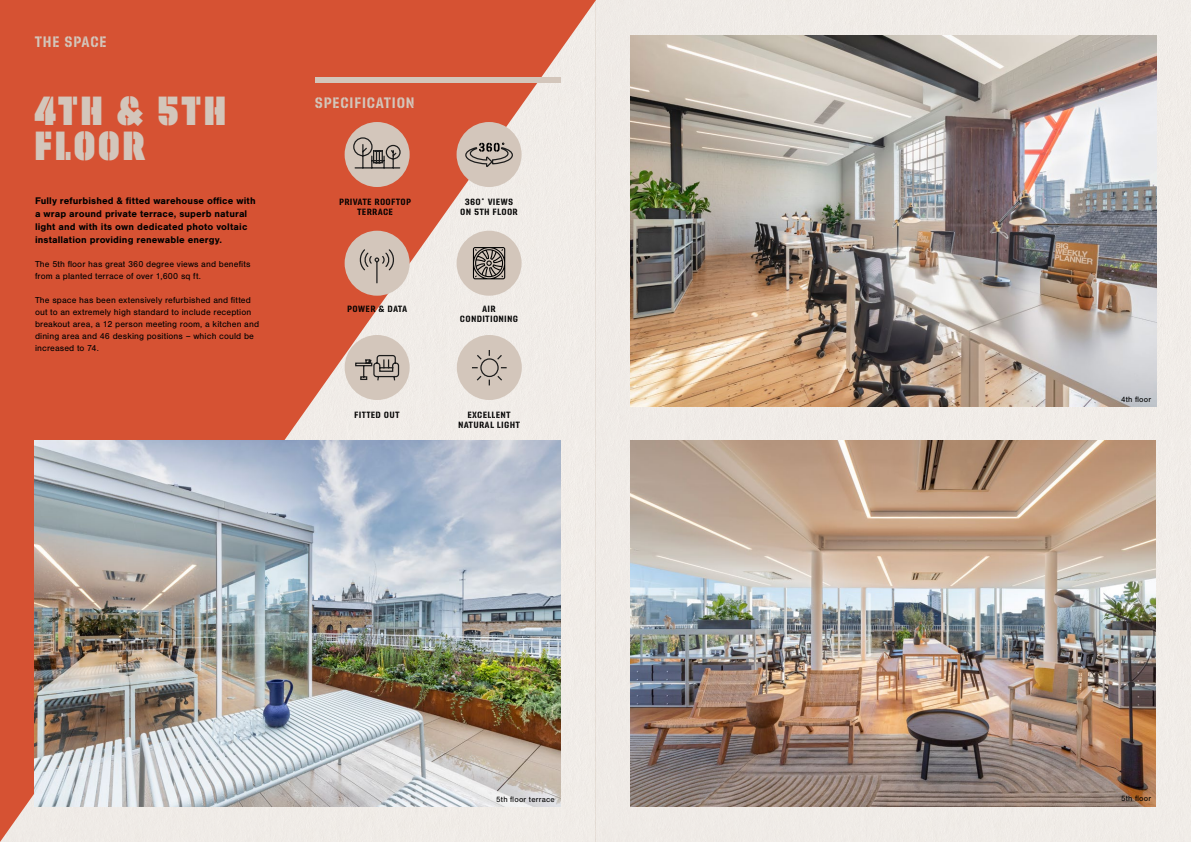
<style>
.page{position:relative;width:1191px;height:842px;background:#fff}
.page>*{position:absolute;margin:0;border:0;box-sizing:border-box;transform-origin:0 0}
.t1{font:40px/35px "Dezen Stencil 02 Condensed 5";letter-spacing:.1em;color:#d3c6bb}
.t2{font:15px "Dezen Stencil 02 Condensed 2";letter-spacing:.1em;color:#d3c6bb}
.t3{font:700 10px/13px "Nimbus San";letter-spacing:.01em;color:#000}
.t4{font:9px/12px "Nimbus San";letter-spacing:.015em;color:#000}
.t5{font:9px/10px "Dezen Stencil 02 Condensed 2";letter-spacing:.1em;color:#000;text-align:center}
.t6{font:8px "Nimbus San";letter-spacing:.025em;color:#000}
</style>
<div class="page">
<div style="left:595px;top:0;width:596px;height:842px;background:#f0ece7"></div>
<svg style="left:0;top:0;width:596px;height:842px;background:#dd826c"></svg>
<img style="left:630px;top:35px;width:526px;height:371px">
<img style="left:630px;top:441px;width:526px;height:366px">
<div style="left:315px;top:77px;width:245px;height:5px;background:#d3c6bb"></div>
<div style="left:456px;top:231px;width:65px;height:65px;background:#d3c6bb;border-radius:50%"></div>
<svg style="left:473px;top:247px;width:32px;height:32px"></svg>
<div style="left:345px;top:122px;width:65px;height:65px;background:#d3c6bb;border-radius:50%"></div>
<div style="left:345px;top:231px;width:65px;height:65px;background:#d3c6bb;border-radius:50%"></div>
<div style="left:345px;top:335px;width:65px;height:65px;background:#d3c6bb;border-radius:50%"></div>
<div style="left:456px;top:122px;width:65px;height:65px;background:#d3c6bb;border-radius:50%"></div>
<svg style="left:359px;top:249px;width:35px;height:35px"></svg>
<svg style="left:355px;top:355px;width:45px;height:26px"></svg>
<svg style="left:353px;top:137px;width:48px;height:32px"></svg>
<div style="left:457px;top:335px;width:65px;height:65px;background:#d3c6bb;border-radius:50%"></div>
<svg style="left:472px;top:350px;width:35px;height:36px"></svg>
<svg style="left:465px;top:143px;width:48px;height:24px"></svg>
<img style="left:35px;top:441px;width:525px;height:366px">
<h2 class="t2" style="left:35px;top:33px;width:73px">THE SPACE</h2>
<h1 class="t1" style="left:35px;top:93px;width:192px">4TH &amp; 5TH<br>FLOOR</h1>
<p class="t3" style="left:35px;top:194px;width:222px">Fully refurbished &amp; fitted warehouse office with a wrap around private terrace, superb natural light and with its own dedicated photo voltaic installation providing renewable energy.</p>
<p class="t4" style="left:35px;top:258px;width:217px">The 5th floor has great 360 degree views and benefits from a planted terrace of over 1,600 sq ft.</p>
<p class="t4" style="left:35px;top:294px;width:226px">The space has been extensively refurbished and fitted out to an extremely high standard to include reception breakout area, a 12 person meeting room, a kitchen and dining area and 46 desking positions – which could be increased to 74.</p>
<h2 class="t2" style="left:315px;top:94px;width:101px">SPECIFICATION</h2>
<p class="t5" style="left:339px;top:197px;width:73px">PRIVATE ROOFTOP<br>TERRACE</p>
<p class="t5" style="left:460px;top:197px;width:59px">360˚ VIEWS<br>ON 5TH FLOOR</p>
<p class="t5" style="left:347px;top:303px;width:61px">POWER &amp; DATA</p>
<p class="t5" style="left:460px;top:303px;width:59px">AIR<br>CONDITIONING</p>
<p class="t5" style="left:354px;top:410px;width:46px">FITTED OUT</p>
<p class="t5" style="left:458px;top:410px;width:62px">EXCELLENT<br>NATURAL LIGHT</p>
<p class="t6" style="left:496px;top:795px;width:60px">5th floor terrace</p>
<p class="t6" style="left:1121px;top:394px;width:32px">4th floor</p>
<p class="t6" style="left:1121px;top:794px;width:32px">5th floor</p>
</div>
